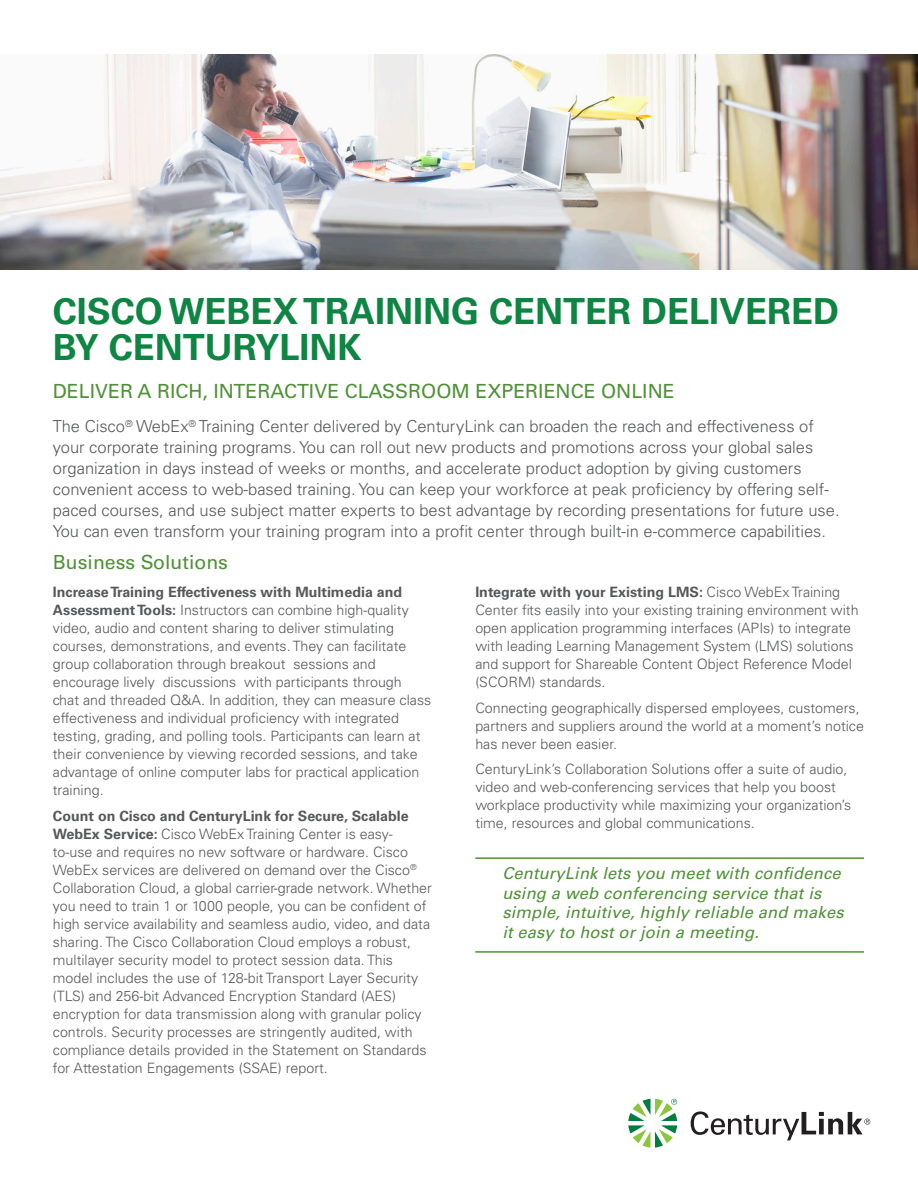
<style>
.page{position:relative;width:918px;height:1188px;background:#fff}
.page>*{position:absolute;margin:0;border:0;box-sizing:border-box;transform-origin:0 0}
.t1{font:700 36px/36px "Univers LT Std";color:#0e8542}
.SubTitle{font:19.5px "Univers LT Std";color:#4f9236}
.Heading{font:19.5px "Univers LT Std";color:#4f9236}
.Intro_Copy{font:300 16.5px/21px "Univers LT Std";color:#57585a}
.t2{font:italic 16.5px/19.5px "Univers LT Std";letter-spacing:.01em;color:#4f9236}
.Body_Copy{font:300 14.25px/18px "Univers LT Std";color:#57585a}
.s1{font-weight:700}
</style>
<div class="page">
<svg style="left:628px;top:1099px;width:49px;height:49px"></svg>
<svg style="left:691px;top:1111px;width:179px;height:29px"></svg>
<hr style="left:475px;top:857px;width:389px;height:2px;background:#4f9236">
<hr style="left:475px;top:951px;width:389px;height:2px;background:#4f9236">
<img style="left:0;top:54px;width:917px;height:216px">
<p class="t1" style="left:53px;top:294px;width:788px">CISCO WEBEX TRAINING CENTER DELIVERED<br>BY CENTURYLINK</p>
<p class="SubTitle" style="left:53px;top:379px;width:623px">DELIVER A RICH, INTERACTIVE CLASSROOM EXPERIENCE ONLINE</p>
<p class="Intro_Copy" style="left:53px;top:416px;width:788px">The Cisco<sup>®</sup> WebEx<sup>®</sup> Training Center delivered by CenturyLink can broaden the reach and effectiveness of your corporate training programs. You can roll out new products and promotions across your global sales organization in days instead of weeks or months, and accelerate product adoption by giving customers convenient access to web-based training. You can keep your workforce at peak proficiency by offering self&shy;paced courses, and use subject matter experts to best advantage by recording presentations for future use.<br>You can even transform your training program into a profit center through built-in e-commerce capabilities.</p>
<p class="Heading" style="left:53px;top:551px;width:177px">Business Solutions</p>
<p class="Body_Copy" style="left:53px;top:583px;width:380px"><span class="s1">Increase Training Effectiveness with Multimedia and Assessment Tools:</span> Instructors can combine high-quality video, audio and content sharing to deliver stimulating courses, demonstrations, and events. They can facilitate group collaboration through breakout sessions and encourage lively discussions with participants through chat and threaded Q&amp;A. In addition, they can measure class effectiveness and individual proficiency with integrated testing, grading, and polling tools. Participants can learn at their convenience by viewing recorded sessions, and take advantage of online computer labs for practical application training.</p>
<p class="Body_Copy" style="left:53px;top:807px;width:381px"><span class="s1">Count on Cisco and CenturyLink for Secure, Scalable WebEx Service:</span> Cisco WebEx Training Center is easy&shy;to-use and requires no new software or hardware. Cisco WebEx services are delivered on demand over the Cisco<sup>® </sup>Collaboration Cloud, a global carrier-grade network. Whether you need to train 1 or 1000 people, you can be confident of high service availability and seamless audio, video, and data sharing. The Cisco Collaboration Cloud employs a robust, multilayer security model to protect session data. This model includes the use of 128-bit Transport Layer Security (TLS) and 256-bit Advanced Encryption Standard (AES) encryption for data transmission along with granular policy controls. Security processes are stringently audited, with compliance details provided in the Statement on Standards for Attestation Engagements (SSAE) report.</p>
<p class="Body_Copy" style="left:475px;top:583px;width:385px"><span class="s1">Integrate with your Existing LMS:</span> Cisco WebEx Training Center fits easily into your existing training environment with open application programming interfaces (APIs) to integrate with leading Learning Management System (LMS) solutions and support for Shareable Content Object Reference Model (SCORM) standards.</p>
<p class="Body_Copy" style="left:475px;top:699px;width:390px">Connecting geographically dispersed employees, customers, partners and suppliers around the world at a moment’s notice has never been easier.</p>
<p class="Body_Copy" style="left:475px;top:760px;width:378px">CenturyLink’s Collaboration Solutions offer a suite of audio, video and web-conferencing services that help you boost workplace productivity while maximizing your organization’s time, resources and global communications.</p>
<p class="t2" style="left:502px;top:864px;width:343px">CenturyLink lets you meet with confidence using a web conferencing service that is simple, intuitive, highly reliable and makes it easy to host or join a meeting.</p>
</div>
